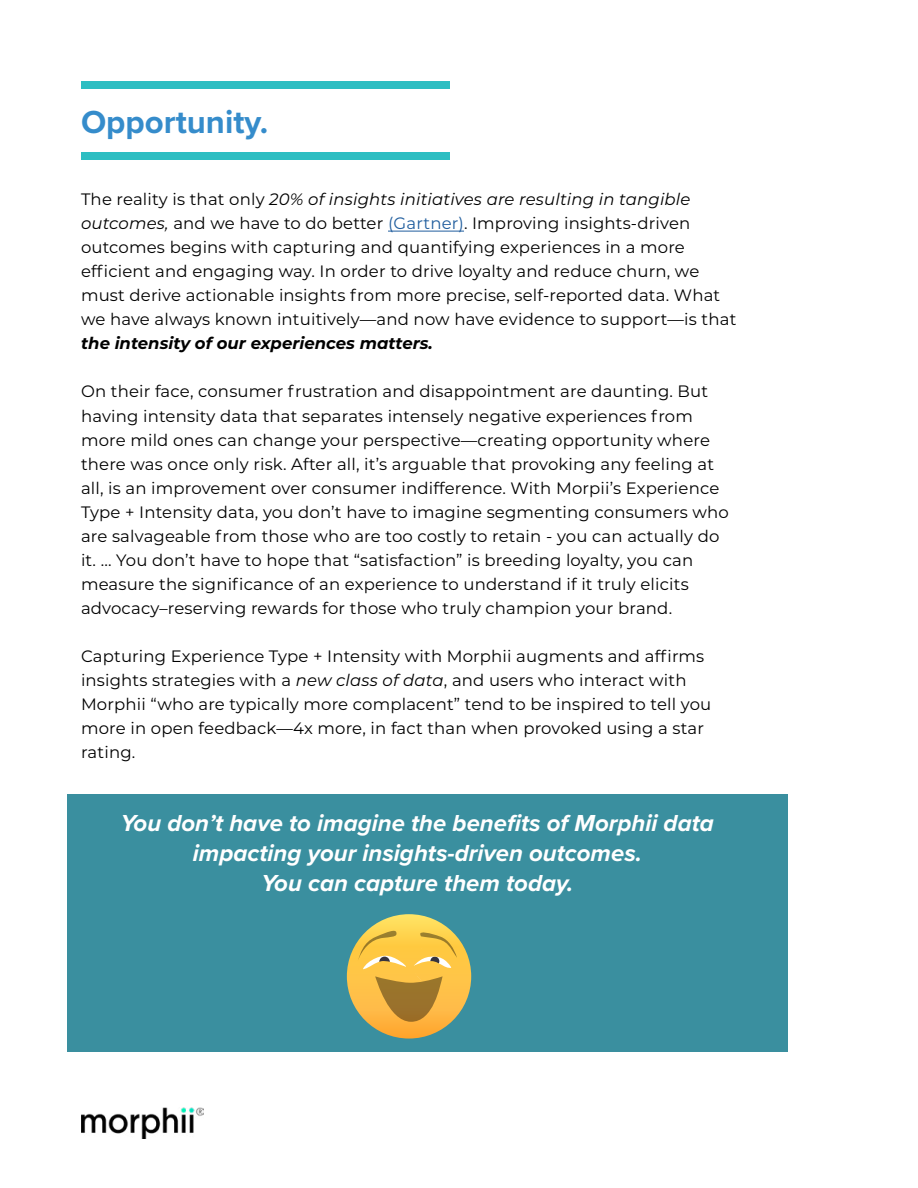
<style>
.page{position:relative;width:918px;height:1188px;background:#fff}
.page>*{position:absolute;margin:0;border:0;box-sizing:border-box;transform-origin:0 0}
.t1{font:700 33px "Proxima Nova";color:#358ccb}
.t2{font:italic 700 24px/30px "Proxima Nova";color:#fff;text-align:center}
.t3{font:16.5px/24px "Montserrat";letter-spacing:.01em;color:#000}
.t4{font:italic 700 16.5px "Montserrat";color:#000}
.s1{font-style:italic}
.s2{color:#215e9e}
</style>
<div class="page">
<img style="left:81px;top:1107px;width:122px;height:31px">
<hr style="left:388px;top:231px;width:76px;height:1px;background:#215e9e">
<div style="left:81px;top:152px;width:368px;height:7px;background:#2dbec2"></div>
<div style="left:81px;top:81px;width:368px;height:7px;background:#2dbec2"></div>
<div style="left:67px;top:795px;width:721px;height:257px;background:#3a8f9f"></div>
<svg style="left:347px;top:914px;width:124px;height:125px;background:#f9c148"></svg>
<svg style="left:358px;top:929px;width:99px;height:93px;background:#e2b146"></svg>
<h1 class="t1" style="left:81px;top:98px;width:189px">Opportunity.</h1>
<p class="t3" style="left:81px;top:187px;width:657px">The reality is that only <span class="s1">20% of insights initiatives are resulting in tangible outcomes,</span> and we have to do better <span class="s2">(Gartner)</span>. Improving insights-driven outcomes begins with capturing and quantifying experiences in a more efficient and engaging way. In order to drive loyalty and reduce churn, we must derive actionable insights from more precise, self-reported data. What we have always known intuitively—and now have evidence to support—is that</p>
<p class="t4" style="left:81px;top:332px;width:353px">the intensity of our experiences matters.</p>
<p class="t3" style="left:81px;top:379px;width:649px">On their face, consumer frustration and disappointment are daunting. But having intensity data that separates intensely negative experiences from more mild ones can change your perspective—creating opportunity where there was once only risk. After all, it’s arguable that provoking any feeling at all, is an improvement over consumer indifference. With Morpii’s Experience Type + Intensity data, you don’t have to imagine segmenting consumers who are salvageable from those who are too costly to retain - you can actually do it. ... You don’t have to hope that “satisfaction” is breeding loyalty, you can measure the significance of an experience to understand if it truly elicits advocacy–reserving rewards for those who truly champion your brand.</p>
<p class="t3" style="left:81px;top:643px;width:632px">Capturing Experience Type + Intensity with Morphii augments and affirms insights strategies with a <span class="s1">new class of data</span>, and users who interact with Morphii “who are typically more complacent” tend to be inspired to tell you more in open feedback—4x more, in fact than when provoked using a star rating.</p>
<h2 class="t2" style="left:121px;top:808px;width:595px">You don’t have to imagine the benefits of Morphii data impacting your insights-driven outcomes.<br>You can capture them today.</h2>
</div>
